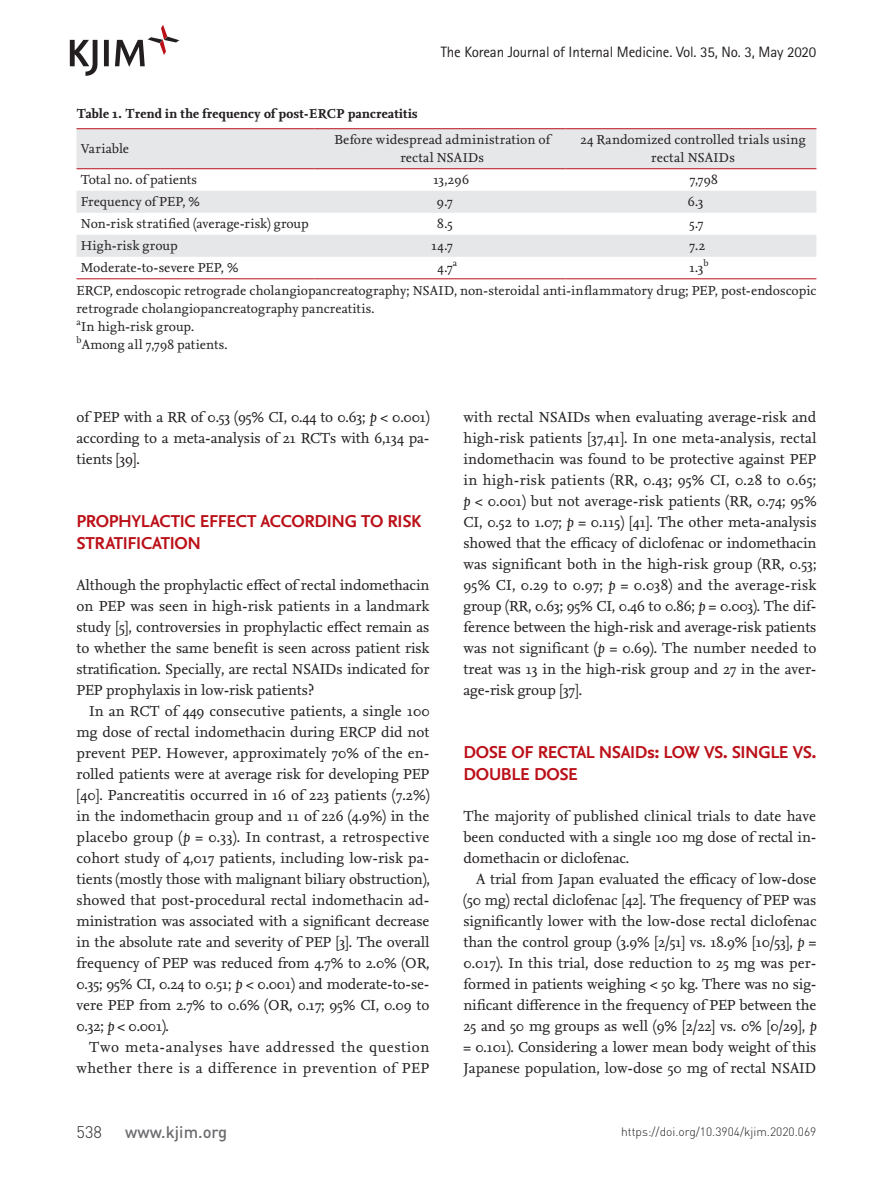
<style>
.page{position:relative;width:893px;height:1191px;background:#fff}
.page>*{position:absolute;margin:0;border:0;box-sizing:border-box;transform-origin:0 0}
.제목1{font:700 18px/22.5px "Nexus Sans";letter-spacing:-.02em;color:#bb1018}
.t1{font:500 16.5px "DIN Pro";color:#6c6d70}
.t2{font:300 16.5px "DIN Pro";color:#231f20}
.들였쓰기_본문{font:15px/21px "Nexus Serif";letter-spacing:-.005em;color:#231f20;text-align:justify}
.본문첫단락{font:15px/21px "Nexus Serif";letter-spacing:-.01em;color:#231f20;text-align:justify}
.들였쓰기_본문-2{font:15px/21px "Nexus Serif";letter-spacing:.025em;color:#231f20;text-align:right}
.t3{font:15px "Rotis Sans Serif Std";letter-spacing:-.01em;color:#231f20}
.테이블{font:13.5px/18px "Nexus Serif";letter-spacing:.005em;color:#231f20;text-align:center}
.테이블제목{font:700 13.5px "Nexus Serif";letter-spacing:.005em;color:#231f20}
.t4{font:300 12px "DIN Pro";color:#231f20}
.s1{font-style:italic}
</style>
<div class="page">
<svg style="left:70px;top:25px;width:109px;height:51px"></svg>
<svg style="left:77px;top:129px;width:739px;height:128px;fill:#e6e7e9"></svg>
<hr style="left:77px;top:128px;width:238px;height:1px;background:#bb1018">
<hr style="left:315px;top:128px;width:251px;height:1px;background:#bb1018">
<hr style="left:566px;top:128px;width:250px;height:1px;background:#bb1018">
<hr style="left:77px;top:168px;width:238px;height:1px;background:#bb1018">
<hr style="left:315px;top:168px;width:251px;height:1px;background:#bb1018">
<hr style="left:566px;top:168px;width:250px;height:1px;background:#bb1018">
<hr style="left:77px;top:278px;width:238px;height:1px;background:#bb1018">
<hr style="left:315px;top:278px;width:251px;height:1px;background:#bb1018">
<hr style="left:566px;top:278px;width:250px;height:1px;background:#bb1018">
<p class="t3" style="left:441px;top:43px;width:377px">The Korean Journal of Internal Medicine. Vol. 35, No. 3, May 2020</p>
<p class="테이블제목" style="left:77px;top:104px;width:342px">Table 1. Trend in the frequency of post-ERCP pancreatitis</p>
<p class="테이블" style="left:81px;top:140px;width:50px">Variable</p>
<p class="테이블" style="left:334px;top:131px;width:217px">Before widespread administration of rectal NSAIDs</p>
<p class="테이블" style="left:580px;top:131px;width:227px">24 Randomized controlled trials using rectal NSAIDs</p>
<p class="테이블" style="left:81px;top:171px;width:118px">Total no. of patients</p>
<p class="테이블" style="left:433px;top:171px;width:37px">13,296</p>
<p class="테이블" style="left:690px;top:171px;width:30px">7,798</p>
<p class="테이블" style="left:81px;top:193px;width:121px">Frequency of PEP, %</p>
<p class="테이블" style="left:437px;top:193px;width:17px">9.7</p>
<p class="테이블" style="left:688px;top:193px;width:17px">6.3</p>
<p class="테이블" style="left:81px;top:215px;width:230px">Non-risk stratified (average-risk) group</p>
<p class="테이블" style="left:437px;top:215px;width:17px">8.5</p>
<p class="테이블" style="left:689px;top:215px;width:16px">5.7</p>
<p class="테이블" style="left:81px;top:237px;width:99px">High-risk group</p>
<p class="테이블" style="left:432px;top:237px;width:23px">14.7</p>
<p class="테이블" style="left:690px;top:237px;width:17px">7.2</p>
<p class="테이블" style="left:81px;top:259px;width:159px">Moderate-to-severe PEP, %</p>
<p class="테이블" style="left:437px;top:259px;width:21px">4.7<sup>a</sup></p>
<p class="테이블" style="left:689px;top:259px;width:21px">1.3<sup>b</sup></p>
<p class="테이블" style="left:77px;top:281px;width:741px;text-align:left">ERCP, endoscopic retrograde cholangiopancreatography; NSAID, non-steroidal anti-inflammatory drug; PEP, post-endoscopic retrograde cholangiopancreatography pancreatitis.</p>
<p class="테이블" style="left:77px;top:317px;width:119px"><sup>a</sup>In high-risk group.</p>
<p class="테이블" style="left:77px;top:335px;width:152px"><sup>b</sup>Among all 7,798 patients.</p>
<p class="들였쓰기_본문" style="left:77px;top:406px;width:354px">of PEP with a RR of 0.53 (95% CI, 0.44 to 0.63; <span class="s1">p</span> &lt; 0.001) according to a meta-analysis of 21 RCTs with 6,134 pa&shy;tients [39].</p>
<p class="제목1" style="left:77px;top:509px;width:346px">PROPHYLACTIC EFFECT ACCORDING TO RISK<br>STRATIFICATION</p>
<p class="본문첫단락" style="left:77px;top:574px;width:354px">Although the prophylactic effect of rectal indomethacin on PEP was seen in high-risk patients in a landmark study [5], controversies in prophylactic effect remain as to whether the same benefit is seen across patient risk stratification. Specially, are rectal NSAIDs indicated for PEP prophylaxis in low-risk patients?</p>
<p class="들였쓰기_본문" style="left:77px;top:700px;width:355px;text-indent:13px">In an RCT of 449 consecutive patients, a single 100 mg dose of rectal indomethacin during ERCP did not prevent PEP. However, approximately 70% of the en&shy;rolled patients were at average risk for developing PEP [40]. Pancreatitis occurred in 16 of 223 patients (7.2%) in the indomethacin group and 11 of 226 (4.9%) in the placebo group (<span class="s1">p</span> = 0.33). In contrast, a retrospective cohort study of 4,017 patients, including low-risk pa&shy;tients (mostly those with malignant biliary obstruction), showed that post-procedural rectal indomethacin ad&shy;ministration was associated with a significant decrease in the absolute rate and severity of PEP [3]. The overall frequency of PEP was reduced from 4.7% to 2.0% (OR, 0.35; 95% CI, 0.24 to 0.51; <span class="s1">p</span> &lt; 0.001) and moderate-to-se&shy;vere PEP from 2.7% to 0.6% (OR, 0.17; 95% CI, 0.09 to 0.32; <span class="s1">p</span> &lt; 0.001).</p>
<p class="들였쓰기_본문-2" style="left:77px;top:1036px;width:354px">Two meta-analyses have addressed the question whether there is a difference in prevention of PEP</p>
<p class="들였쓰기_본문" style="left:463px;top:406px;width:355px">with rectal NSAIDs when evaluating average-risk and high-risk patients [37,41]. In one meta-analysis, rectal indomethacin was found to be protective against PEP in high-risk patients (RR, 0.43; 95% CI, 0.28 to 0.65; <span class="s1">p</span> &lt; 0.001) but not average-risk patients (RR, 0.74; 95% CI, 0.52 to 1.07; <span class="s1">p</span> = 0.115) [41]. The other meta-analysis showed that the efficacy of diclofenac or indomethacin was significant both in the high-risk group (RR, 0.53; 95% CI, 0.29 to 0.97; <span class="s1">p</span> = 0.038) and the average-risk group (RR, 0.63; 95% CI, 0.46 to 0.86; <span class="s1">p</span> = 0.003). The dif&shy;ference between the high-risk and average-risk patients was not significant (<span class="s1">p</span> = 0.69). The number needed to treat was 13 in the high-risk group and 27 in the aver&shy;age-risk group [37].</p>
<p class="제목1" style="left:463px;top:740px;width:354px">DOSE OF RECTAL NSAIDs: LOW VS. SINGLE VS.<br>DOUBLE DOSE</p>
<p class="본문첫단락" style="left:463px;top:805px;width:354px">The majority of published clinical trials to date have been conducted with a single 100 mg dose of rectal in&shy;domethacin or diclofenac.</p>
<p class="들였쓰기_본문" style="left:463px;top:868px;width:355px;text-indent:13px">A trial from Japan evaluated the efficacy of low-dose (50 mg) rectal diclofenac [42]. The frequency of PEP was significantly lower with the low-dose rectal diclofenac than the control group (3.9% [2/51] vs. 18.9% [10/53], <span class="s1">p</span> = 0.017). In this trial, dose reduction to 25 mg was per&shy;formed in patients weighing &lt; 50 kg. There was no sig&shy;nificant difference in the frequency of PEP between the 25 and 50 mg groups as well (9% [2/22] vs. 0% [0/29], <span class="s1">p </span>= 0.101). Considering a lower mean body weight of this Japanese population, low-dose 50 mg of rectal NSAID</p>
<p class="t2" style="left:77px;top:1120px;width:27px">538</p>
<p class="t1" style="left:125px;top:1120px;width:104px">www.kjim.org</p>
<p class="t4" style="left:621px;top:1123px;width:197px">https://doi.org/10.3904/kjim.2020.069</p>
</div>
